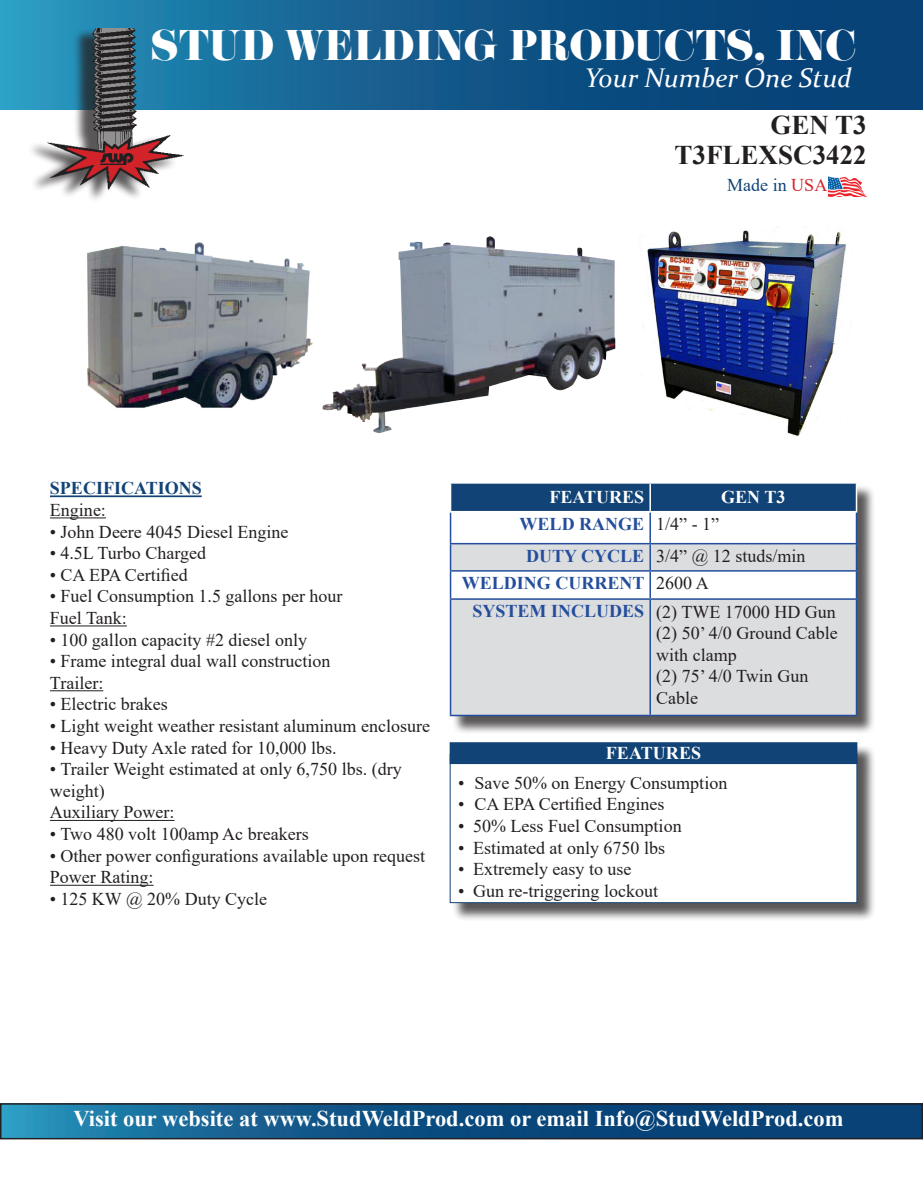
<style>
.page{position:relative;width:923px;height:1193px;background:#fff}
.page>*{position:absolute;margin:0;border:0;box-sizing:border-box;transform-origin:0 0}
.t1{font:37.5px "Eloquent JF Small Caps Pro";color:#fff}
.t2{font:700 27px "Times New Roman";color:#231f20}
.t3{font:italic 27px "Constantia";color:#fff}
.t4{font:700 22.5px "Times New Roman";color:#fff}
.t5{font:18px/21.6px "Times New Roman";color:#231f20}
.t6{font:700 18px "Times New Roman";color:#244e9c}
.t7{font:700 18px "Times New Roman";color:#fff}
.t8{font:700 18px "Times New Roman";color:#114376}
.t9{font:18px "Times New Roman";color:#114376}
.s1{color:#d1232a}
</style>
<div class="page">
<svg style="left:0;top:0;width:922px;height:110px;background:#11598a"></svg>
<svg style="left:3px;top:1106px;width:916px;height:30px;background:#0f5687"></svg>
<div style="left:452px;top:484px;width:423px;height:251px;background:#231f20;opacity:.75"></div>
<div style="left:451px;top:600px;width:404px;height:114px;background:#dcdddf"></div>
<hr style="left:855px;top:512px;width:2px;height:31px;background:#244e9c">
<hr style="left:650px;top:543px;width:207px;height:1px;background:#244e9c">
<hr style="left:855px;top:544px;width:2px;height:26px;background:#244e9c">
<hr style="left:650px;top:570px;width:207px;height:1px;background:#244e9c">
<hr style="left:855px;top:571px;width:2px;height:27px;background:#244e9c">
<hr style="left:450px;top:598px;width:200px;height:2px;background:#244e9c">
<hr style="left:450px;top:600px;width:1px;height:114px;background:#244e9c">
<hr style="left:650px;top:598px;width:207px;height:2px;background:#244e9c">
<hr style="left:649px;top:600px;width:2px;height:114px;background:#244e9c">
<hr style="left:855px;top:600px;width:2px;height:114px;background:#244e9c">
<hr style="left:450px;top:714px;width:200px;height:2px;background:#244e9c">
<hr style="left:650px;top:714px;width:207px;height:2px;background:#244e9c">
<svg style="left:450px;top:483px;width:406px;height:116px"></svg>
<hr style="left:649px;top:483px;width:2px;height:28px;background:#fff">
<hr style="left:855px;top:483px;width:2px;height:28px;background:#fff">
<hr style="left:450px;top:511px;width:200px;height:1px;background:#fff">
<hr style="left:650px;top:511px;width:207px;height:1px;background:#fff">
<img style="left:828px;top:176px;width:38px;height:21px">
<img style="left:87px;top:242px;width:226px;height:166px">
<img style="left:322px;top:236px;width:293px;height:197px">
<img style="left:647px;top:226px;width:199px;height:210px">
<hr style="left:50px;top:495px;width:152px;height:2px;background:#114376">
<hr style="left:50px;top:517px;width:56px;height:1px;background:#231f20">
<hr style="left:50px;top:625px;width:77px;height:1px;background:#231f20">
<hr style="left:50px;top:690px;width:53px;height:1px;background:#231f20">
<hr style="left:50px;top:820px;width:124px;height:1px;background:#231f20">
<hr style="left:50px;top:884px;width:103px;height:1px;background:#231f20">
<div style="left:452px;top:744px;width:424px;height:177px;background:#231f20;opacity:.75"></div>
<div style="left:450px;top:754px;width:406px;height:148px;background:#fff"></div>
<div style="left:450px;top:754px;width:407px;height:149px;border:1px solid #114376"></div>
<div style="left:450px;top:742px;width:406px;height:21px;background:#114376"></div>
<div style="left:450px;top:742px;width:407px;height:22px;border:1px solid #114376"></div>
<div style="left:27px;top:27px;width:150px;height:177px;background:#231f20;opacity:.75"></div>
<img style="left:45px;top:28px;width:139px;height:163px">
<p class="t1" style="left:151px;top:19px;width:707px">STUD WELDING PRODUCTS, INC</p>
<p class="t3" style="left:585px;top:60px;width:268px">Your Number One Stud</p>
<p class="t2" style="left:770px;top:105px;width:98px">GEN T3</p>
<p class="t2" style="left:674px;top:135px;width:194px">T3FLEXSC3422</p>
<p class="t9" style="left:727px;top:173px;width:101px">Made in <span class="s1">USA</span></p>
<p class="t8" style="left:50px;top:475px;width:153px">SPECIFICATIONS</p>
<p class="t5" style="left:50px;top:498px;width:57px">Engine:</p>
<p class="t5" style="left:50px;top:520px;width:240px">• John Deere 4045 Diesel Engine</p>
<p class="t5" style="left:50px;top:542px;width:158px">• 4.5L Turbo Charged</p>
<p class="t5" style="left:50px;top:563px;width:139px">• CA EPA Certified</p>
<p class="t5" style="left:50px;top:585px;width:294px">• Fuel Consumption 1.5 gallons per hour</p>
<p class="t5" style="left:50px;top:606px;width:78px">Fuel Tank:</p>
<p class="t5" style="left:50px;top:628px;width:258px">• 100 gallon capacity #2 diesel only</p>
<p class="t5" style="left:50px;top:650px;width:282px">• Frame integral dual wall construction</p>
<p class="t5" style="left:50px;top:671px;width:55px">Trailer:</p>
<p class="t5" style="left:50px;top:693px;width:119px">• Electric brakes</p>
<p class="t5" style="left:50px;top:714px;width:381px">• Light weight weather resistant aluminum enclosure</p>
<p class="t5" style="left:50px;top:736px;width:288px">• Heavy Duty Axle rated for 10,000 lbs.</p>
<p class="t5" style="left:50px;top:758px;width:353px">• Trailer Weight estimated at only 6,750 lbs. (dry weight)</p>
<p class="t5" style="left:50px;top:801px;width:126px">Auxiliary Power:</p>
<p class="t5" style="left:50px;top:822px;width:260px">• Two 480 volt 100amp Ac breakers</p>
<p class="t5" style="left:50px;top:844px;width:376px">• Other power configurations available upon request</p>
<p class="t5" style="left:50px;top:866px;width:105px">Power Rating:</p>
<p class="t5" style="left:50px;top:887px;width:219px">• 125 KW @ 20% Duty Cycle</p>
<p class="t7" style="left:549px;top:484px;width:96px">FEATURES</p>
<p class="t7" style="left:721px;top:484px;width:66px">GEN T3</p>
<p class="t6" style="left:519px;top:511px;width:126px">WELD RANGE</p>
<p class="t5" style="left:656px;top:513px;width:64px">1/4” - 1”</p>
<p class="t6" style="left:526px;top:543px;width:119px">DUTY CYCLE</p>
<p class="t5" style="left:656px;top:545px;width:151px">3/4” @ 12 studs/min</p>
<p class="t6" style="left:462px;top:570px;width:184px">WELDING CURRENT</p>
<p class="t5" style="left:656px;top:572px;width:54px">2600 A</p>
<p class="t6" style="left:472px;top:598px;width:173px">SYSTEM INCLUDES</p>
<p class="t5" style="left:656px;top:600px;width:181px">(2) TWE 17000 HD Gun</p>
<p class="t5" style="left:656px;top:621px;width:183px">(2) 50’ 4/0 Ground Cable with clamp</p>
<p class="t5" style="left:656px;top:665px;width:154px">(2) 75’ 4/0 Twin Gun<br>Cable</p>
<p class="t7" style="left:606px;top:740px;width:97px">FEATURES</p>
<p class="t5" style="left:458px;top:771px;width:271px">• Save 50% on Energy Consumption</p>
<p class="t5" style="left:458px;top:793px;width:208px">• CA EPA Certified Engines</p>
<p class="t5" style="left:458px;top:814px;width:225px">• 50% Less Fuel Consumption</p>
<p class="t5" style="left:458px;top:836px;width:209px">• Estimated at only 6750 lbs</p>
<p class="t5" style="left:458px;top:857px;width:175px">• Extremely easy to use</p>
<p class="t5" style="left:458px;top:879px;width:201px">• Gun re-triggering lockout</p>
<p class="t4" style="left:73px;top:1102px;width:771px">Visit our website at www.StudWeldProd.com or email Info@StudWeldProd.com</p>
</div>
